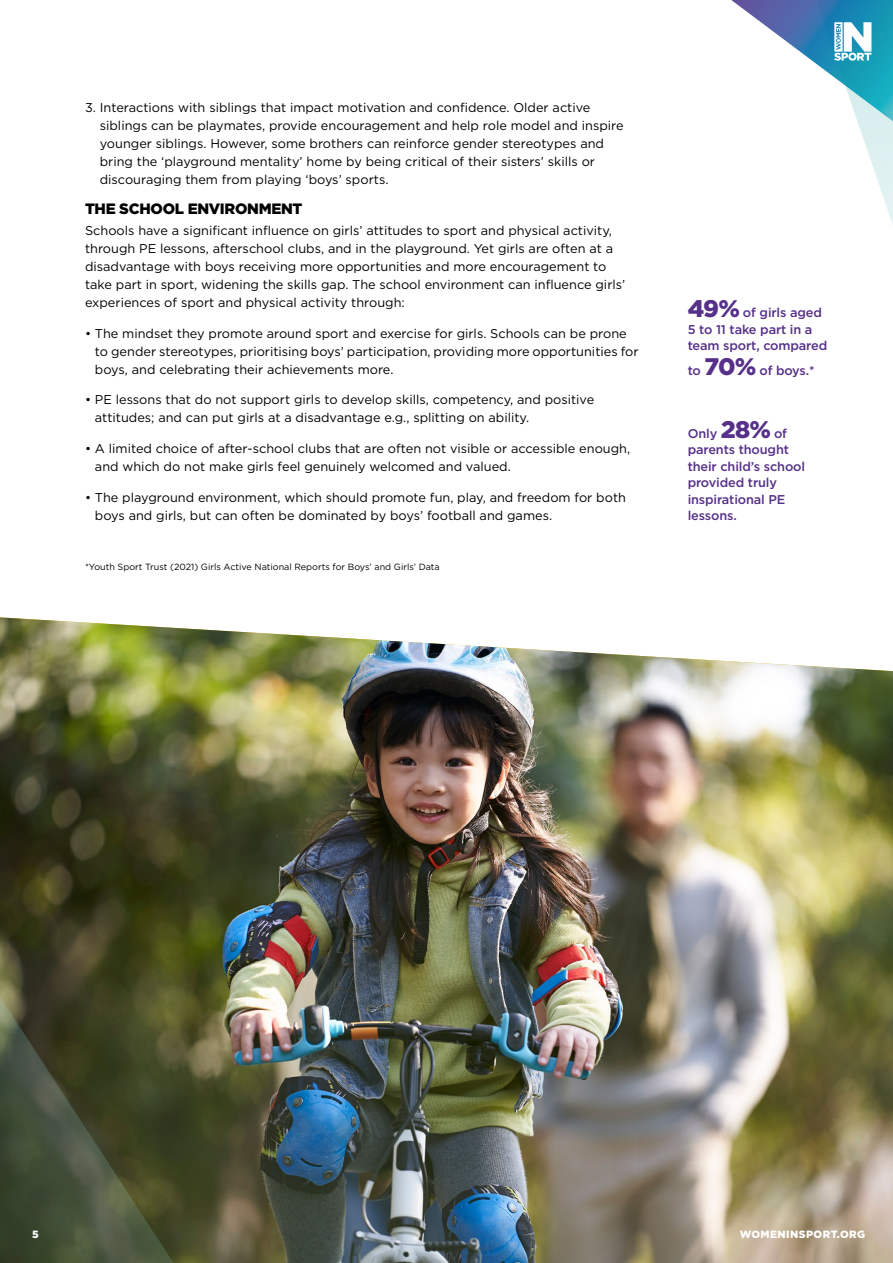
<style>
.page{position:relative;width:893px;height:1263px;background:#fff}
.page>*{position:absolute;margin:0;border:0;box-sizing:border-box;transform-origin:0 0}
.t1{font:900 15px "Gotham HTF";letter-spacing:-.02em;color:#000}
.t2{font:12.75px/18px "Gotham HTF";color:#000}
.t3{font:500 12.75px/16.5px "Gotham HTF";letter-spacing:-.01em;color:#563089}
.t4{font:900 10.5px "Gotham HTF";letter-spacing:.04em;color:#fff}
.t5{font:9px "Gotham HTF";color:#000}
.s1{font-weight:900;font-size:24px}
</style>
<div class="page">
<img style="left:0;top:617px;width:893px;height:646px">
<svg style="left:731px;top:0;width:162px;height:224px"></svg>
<svg style="left:0;top:977px;width:182px;height:286px"></svg>
<p class="t2" style="left:100px;top:98px;width:525px;text-indent:-15px">3. Interactions with siblings that impact motivation and confidence. Older active siblings can be playmates, provide encouragement and help role model and inspire younger siblings. However, some brothers can reinforce gender stereotypes and bring the ‘playground mentality’ home by being critical of their sisters’ skills or discouraging them from playing ‘boys’ sports.</p>
<p class="t1" style="left:85px;top:200px;width:219px">THE SCHOOL ENVIRONMENT</p>
<p class="t2" style="left:85px;top:221px;width:542px">Schools have a significant influence on girls’ attitudes to sport and physical activity, through PE lessons, afterschool clubs, and in the playground. Yet girls are often at a disadvantage with boys receiving more opportunities and more encouragement to take part in sport, widening the skills gap. The school environment can influence girls’ experiences of sport and physical activity through:</p>
<p class="t2" style="left:95px;top:324px;width:545px;text-indent:-10px">• The mindset they promote around sport and exercise for girls. Schools can be prone to gender stereotypes, prioritising boys’ participation, providing more opportunities for boys, and celebrating their achievements more.</p>
<p class="t2" style="left:95px;top:391px;width:501px;text-indent:-10px">• PE lessons that do not support girls to develop skills, competency, and positive attitudes; and can put girls at a disadvantage e.g., splitting on ability.</p>
<p class="t2" style="left:95px;top:439px;width:537px;text-indent:-10px">• A limited choice of after-school clubs that are often not visible or accessible enough, and which do not make girls feel genuinely welcomed and valued.</p>
<p class="t2" style="left:95px;top:488px;width:532px;text-indent:-10px">• The playground environment, which should promote fun, play, and freedom for both boys and girls, but can often be dominated by boys’ football and games.</p>
<p class="t5" style="left:85px;top:562px;width:356px">*Youth Sport Trust (2021) Girls Active National Reports for Boys’ and Girls’ Data</p>
<p class="t3" style="left:688px;top:304px;width:141px"><span class="s1">49%</span> of girls aged<br>5 to 11 take part in a team sport, compared</p>
<p class="t3" style="left:688px;top:362px;width:128px">to <span class="s1">70%</span> of boys.*</p>
<p class="t3" style="left:688px;top:424px;width:119px">Only <span class="s1">28%</span> of parents thought their child’s school provided truly inspirational PE lessons.</p>
<p class="t4" style="left:32px;top:1228px;width:8px">5</p>
<p class="t4" style="left:740px;top:1228px;width:127px">WOMENINSPORT.ORG</p>
</div>
